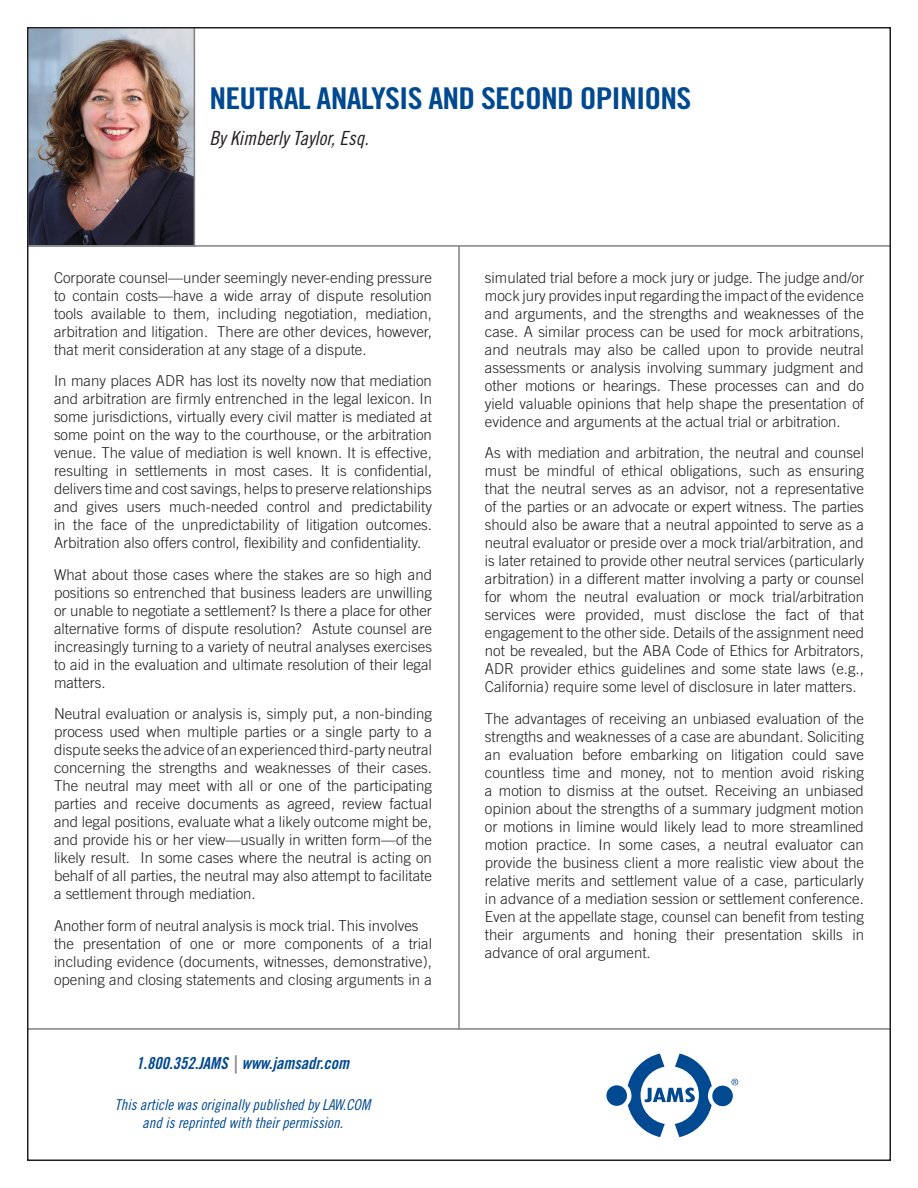
<style>
.page{position:relative;width:918px;height:1188px;background:#fff}
.page>*{position:absolute;margin:0;border:0;box-sizing:border-box;transform-origin:0 0}
.t1{font:30px "Trade Gothic LT Std Bd Cn 20";letter-spacing:-.025em;color:#014990;scale:1.12 1}
.t2{font:19.5px "Trade Gothic LT Std Cn 18 Obl";color:#231f20}
.t3{font:16.5px "Trade Gothic LT Std Bd Cn 20 Obl";color:#014990}
.t4{font:300 15px/18px "Trade Gothic LT Std";color:#231f20;text-align:justify}
.t5{font:15px/18px "Trade Gothic LT Std Cn 18 Obl";color:#014990;text-align:center}
.s1{color:#808285}
</style>
<div class="page">
<img style="left:30px;top:30px;width:164px;height:215px">
<hr style="left:27px;top:245px;width:864px;height:2px;background:#808285">
<hr style="left:194px;top:27px;width:1px;height:220px;background:#808285">
<hr style="left:27px;top:1028px;width:864px;height:2px;background:#808285">
<hr style="left:458px;top:246px;width:2px;height:784px;background:#808285">
<svg style="left:731px;top:1079px;width:7px;height:6px"></svg>
<div style="left:606px;top:1085px;width:21px;height:21px;background:#014990;border-radius:50%"></div>
<svg style="left:628px;top:1054px;width:84px;height:83px"></svg>
<div style="left:712px;top:1086px;width:21px;height:20px;background:#014990;border-radius:50%"></div>
<h1 class="t1" style="left:210px;top:81px;width:432px">NEUTRAL ANALYSIS AND SECOND OPINIONS</h1>
<h2 class="t2" style="left:210px;top:127px;width:161px">By Kimberly Taylor, Esq.</h2>
<p class="t4" style="left:54px;top:268px;width:380px">Corporate counsel—under seemingly never-ending pressure to contain costs—have a wide array of dispute resolution tools available to them, including negotiation, mediation, arbitration and litigation. There are other devices, however, that merit consideration at any stage of a dispute.</p>
<p class="t4" style="left:54px;top:372px;width:380px">In many places ADR has lost its novelty now that mediation and arbitration are firmly entrenched in the legal lexicon. In some jurisdictions, virtually every civil matter is mediated at some point on the way to the courthouse, or the arbitration venue. The value of mediation is well known. It is effective, resulting in settlements in most cases. It is confidential, delivers time and cost savings, helps to preserve relationships and gives users much-needed control and predictability in the face of the unpredictability of litigation outcomes.<br>Arbitration also offers control, flexibility and confidentiality.</p>
<p class="t4" style="left:54px;top:565px;width:380px">What about those cases where the stakes are so high and positions so entrenched that business leaders are unwilling or unable to negotiate a settlement? Is there a place for other alternative forms of dispute resolution? Astute counsel are increasingly turning to a variety of neutral analyses exercises to aid in the evaluation and ultimate resolution of their legal matters.</p>
<p class="t4" style="left:54px;top:705px;width:380px">Neutral evaluation or analysis is, simply put, a non-binding process used when multiple parties or a single party to a dispute seeks the advice of an experienced third-party neutral concerning the strengths and weaknesses of their cases.<br>The neutral may meet with all or one of the participating parties and receive documents as agreed, review factual and legal positions, evaluate what a likely outcome might be, and provide his or her view—usually in written form—of the likely result. In some cases where the neutral is acting on behalf of all parties, the neutral may also attempt to facilitate a settlement through mediation.</p>
<p class="t4" style="left:54px;top:916px;width:380px;text-align:left">Another form of neutral analysis is mock trial. This involves the presentation of one or more components of a trial including evidence (documents, witnesses, demonstrative), opening and closing statements and closing arguments in a</p>
<p class="t3" style="left:136px;top:1054px;width:215px">1.800.352.JAMS <span class="s1">|</span> www.jamsadr.com</p>
<p class="t5" style="left:115px;top:1096px;width:257px">This article was originally published by LAW.COM and is reprinted with their permission.</p>
<p class="t4" style="left:485px;top:268px;width:381px">simulated trial before a mock jury or judge. The judge and/or mock jury provides input regarding the impact of the evidence and arguments, and the strengths and weaknesses of the case. A similar process can be used for mock arbitrations, and neutrals may also be called upon to provide neutral assessments or analysis involving summary judgment and other motions or hearings. These processes can and do yield valuable opinions that help shape the presentation of evidence and arguments at the actual trial or arbitration.</p>
<p class="t4" style="left:485px;top:444px;width:381px">As with mediation and arbitration, the neutral and counsel must be mindful of ethical obligations, such as ensuring that the neutral serves as an advisor, not a representative of the parties or an advocate or expert witness. The parties should also be aware that a neutral appointed to serve as a neutral evaluator or preside over a mock trial/arbitration, and is later retained to provide other neutral services (particularly arbitration) in a different matter involving a party or counsel for whom the neutral evaluation or mock trial/arbitration services were provided, must disclose the fact of that engagement to the other side. Details of the assignment need not be revealed, but the ABA Code of Ethics for Arbitrators, ADR provider ethics guidelines and some state laws (e.g., California) require some level of disclosure in later matters.</p>
<p class="t4" style="left:485px;top:709px;width:381px">The advantages of receiving an unbiased evaluation of the strengths and weaknesses of a case are abundant. Soliciting an evaluation before embarking on litigation could save countless time and money, not to mention avoid risking a motion to dismiss at the outset. Receiving an unbiased opinion about the strengths of a summary judgment motion or motions in limine would likely lead to more streamlined motion practice. In some cases, a neutral evaluator can provide the business client a more realistic view about the relative merits and settlement value of a case, particularly in advance of a mediation session or settlement conference.<br>Even at the appellate stage, counsel can benefit from testing their arguments and honing their presentation skills in advance of oral argument.</p>
</div>
